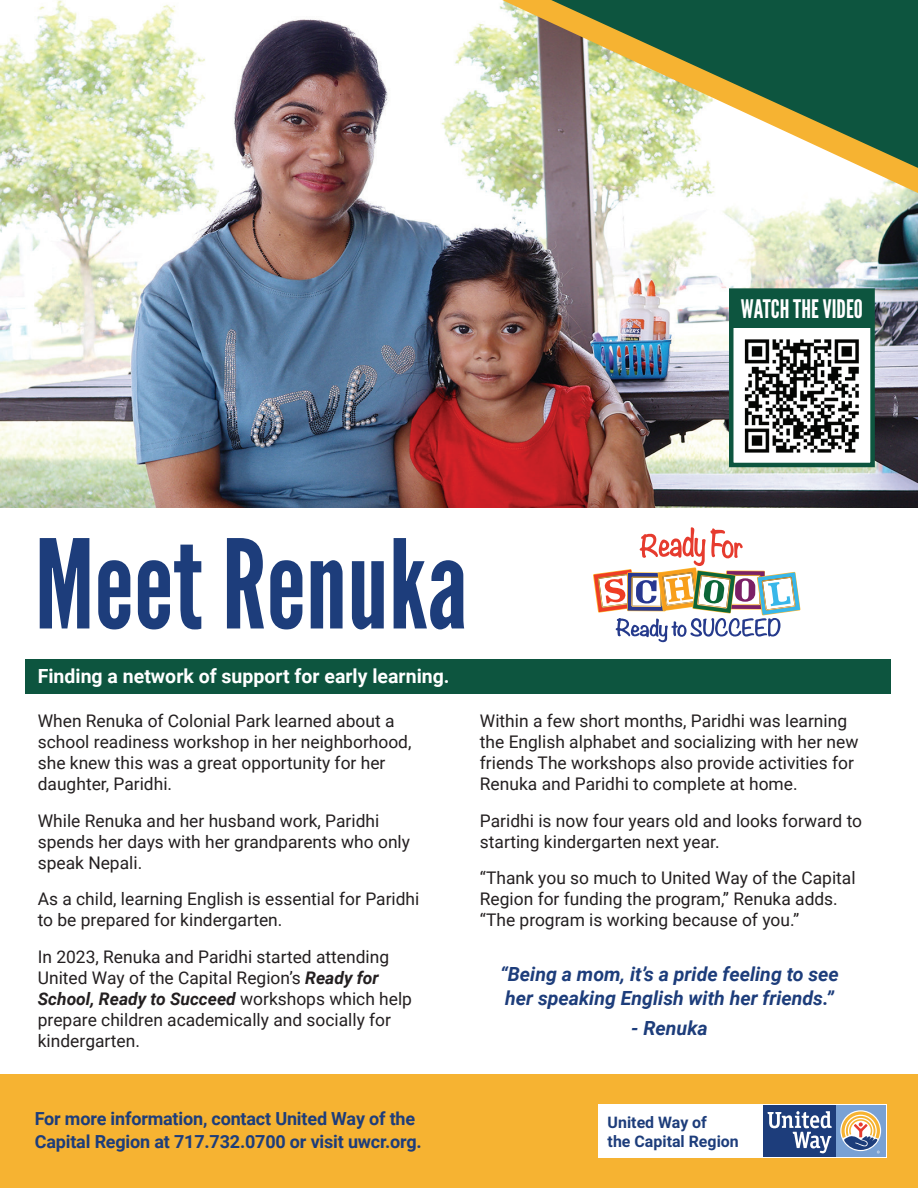
<style>
.page{position:relative;width:918px;height:1188px;background:#fff}
.page>*{position:absolute;margin:0;border:0;box-sizing:border-box;transform-origin:0 0}
.t1{font:123px "League Gothic";color:#1d3d7b}
.t2{font:25.5px "League Gothic";color:#fff}
.t3{font:italic 700 19.5px/24px "Roboto";color:#1d3d7b}
.t4{font:700 19.5px "Roboto";color:#fff}
.t5{font:700 18px/22.5px "Roboto";letter-spacing:-.01em;color:#1d3d7b}
.t6{font:17.4px/21px "Roboto";color:#231f20}
.t7{font:700 15.9px/19px "Roboto";color:#1d3d7b}
.s1{font-weight:700;font-style:italic}
</style>
<div class="page">
<img style="left:0;top:0;width:918px;height:508px">
<div style="left:0;top:1074px;width:918px;height:114px;background:#f6b332"></div>
<div style="left:26px;top:659px;width:865px;height:34px;background:#0d553f"></div>
<div style="left:598px;top:1104px;width:288px;height:54px;background:#fff"></div>
<div style="left:836px;top:1105px;width:49px;height:52px;background:#79a1d4"></div>
<svg style="left:840px;top:1110px;width:41px;height:41px"></svg>
<div style="left:764px;top:1105px;width:72px;height:52px;background:#1d3d7b"></div>
<svg style="left:768px;top:1111px;width:64px;height:42px"></svg>
<svg style="left:841px;top:1111px;width:39px;height:43px"></svg>
<svg style="left:593px;top:527px;width:207px;height:115px"></svg>
<svg style="left:502px;top:0;width:416px;height:193px"></svg>
<svg style="left:551px;top:0;width:367px;height:168px;background:#748f6c"></svg>
<div style="left:729px;top:288px;width:146px;height:179px;background:#fff;border:4px solid #0d553f"></div>
<div style="left:730px;top:289px;width:144px;height:39px;background:#0d553f"></div>
<img style="left:744px;top:339px;width:115px;height:114px">
<h2 class="t2" style="left:741px;top:294px;width:123px">WATCH THE VIDEO</h2>
<h1 class="t1" style="left:35px;top:511px;width:434px">Meet Renuka</h1>
<p class="t4" style="left:38px;top:662px;width:413px">Finding a network of support for early learning.</p>
<p class="t6" style="left:38px;top:710px;width:375px">When Renuka of Colonial Park learned about a school readiness workshop in her neighborhood, she knew this was a great opportunity for her daughter, Paridhi.</p>
<p class="t6" style="left:38px;top:809px;width:374px">While Renuka and her husband work, Paridhi spends her days with her grandparents who only speak Nepali.</p>
<p class="t6" style="left:38px;top:888px;width:383px">As a child, learning English is essential for Paridhi to be prepared for kindergarten.</p>
<p class="t6" style="left:38px;top:945px;width:376px">In 2023, Renuka and Paridhi started attending United Way of the Capital Region’s <span class="s1">Ready for School, Ready to Succeed</span> workshops which help prepare children academically and socially for kindergarten.</p>
<p class="t6" style="left:480px;top:710px;width:380px">Within a few short months, Paridhi was learning the English alphabet and socializing with her new friends The workshops also provide activities for Renuka and Paridhi to complete at home.</p>
<p class="t6" style="left:480px;top:809px;width:384px">Paridhi is now four years old and looks forward to starting kindergarten next year.</p>
<p class="t6" style="left:480px;top:867px;width:377px">“Thank you so much to United Way of the Capital<br>Region for funding the program,” Renuka adds. “The program is working because of you.”</p>
<p class="t3" style="left:500px;top:961px;width:340px">“Being a mom, it’s a pride feeling to see her speaking English with her friends.”</p>
<p class="t3" style="left:631px;top:1015px;width:78px">- Renuka</p>
<p class="t5" style="left:35px;top:1107px;width:389px">For more information, contact United Way of the<br>Capital Region at 717.732.0700 or visit uwcr.org.</p>
<p class="t7" style="left:608px;top:1112px;width:133px">United Way of<br>the Capital Region</p>
</div>
